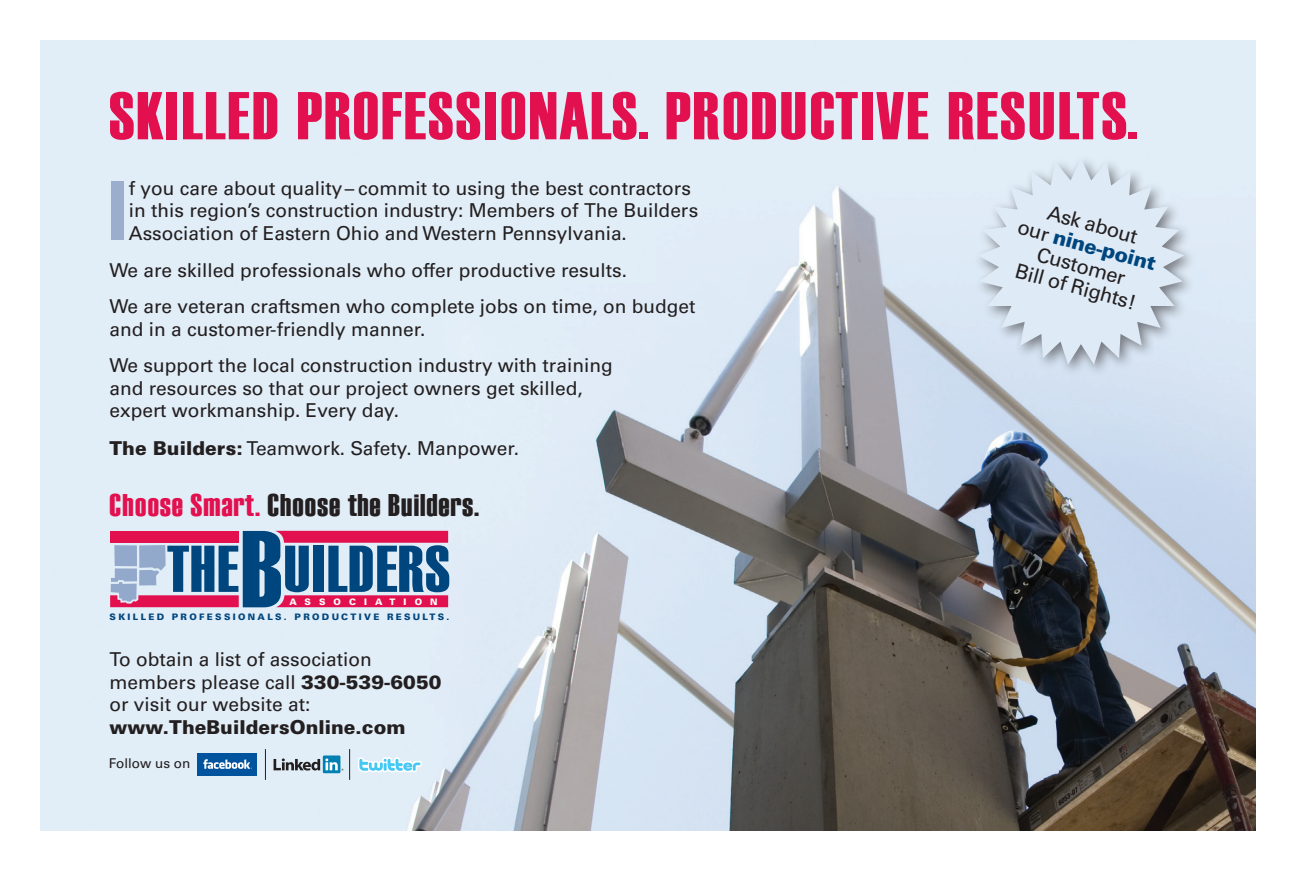
<style>
.page{position:relative;width:1296px;height:871px;background:#fff}
.page>*{position:absolute;margin:0;border:0;box-sizing:border-box;transform-origin:0 0}
.t1{font:83.48px "Haettenschweiler";color:#9caecd}
.t2{font:67.5px "Haettenschweiler";letter-spacing:.025em;color:#e2104f}
.t3{font:65.92px "Haettenschweiler";letter-spacing:.02em;color:#00467e}
.t4{font:31.28px "Haettenschweiler";letter-spacing:.03em;color:#231f20}
.t5{font:20.25px/21.4px "Univers LT Std";color:#231f20;text-align:center}
.t6{font:19.12px/22.5px "Univers LT Std";color:#231f20}
.t7{font:900 19.12px "Univers LT Std";color:#231f20}
.t8{font:13.5px "Univers LT Std";color:#231f20}
.t9{font:900 9px "Univers LT Std";letter-spacing:.26em;color:#00467e}
.t10{font:900 9px "Univers LT Std";letter-spacing:.9em;color:#fff}
.s1{font-weight:900}
.s2{color:#e2104f}
.s3{font-weight:900;color:#00467e}
</style>
<div class="page">
<img style="left:40px;top:40px;width:1216px;height:790px">
<div style="left:973px;top:154px;width:224px;height:224px;background:#dae6f4"></div>
<svg style="left:980px;top:161px;width:204px;height:204px"></svg>
<svg style="left:110px;top:531px;width:338px;height:76px;background:#c59cbb"></svg>
<svg style="left:323px;top:755px;width:17px;height:18px"></svg>
<svg style="left:274px;top:758px;width:69px;height:12px"></svg>
<div style="left:197px;top:753px;width:60px;height:22px;background:#01539e"></div>
<svg style="left:203px;top:759px;width:49px;height:10px"></svg>
<svg style="left:358px;top:757px;width:64px;height:15px"></svg>
<hr style="left:265px;top:749px;width:1px;height:31px;background:#231f20">
<hr style="left:349px;top:749px;width:1px;height:31px;background:#231f20">
<h2 class="t2" style="left:109px;top:77px;width:1030px">SKILLED PROFESSIONALS. PRODUCTIVE RESULTS.</h2>
<h1 class="t1" style="left:110px;top:163px;width:17px">I</h1>
<p class="t6" style="left:129px;top:177px;width:571px">f you care about quality– commit to using the best contractors in this region’s construction industry: Members of The Builders<br>Association of Eastern Ohio and Western Pennsylvania.</p>
<p class="t6" style="left:110px;top:251px;width:588px;line-height:36.7px">We are skilled professionals who offer productive results.<br>We are veteran craftsmen who complete jobs on time, on budget</p>
<p class="t6" style="left:110px;top:311px;width:505px;line-height:36.7px">and in a customer-friendly manner.<br>We support the local construction industry with training</p>
<p class="t6" style="left:110px;top:377px;width:475px">and resources so that our project owners get skilled, expert workmanship. Every day.</p>
<p class="t6" style="left:110px;top:437px;width:411px"><span class="s1">The Builders:</span> Teamwork. Safety. Manpower.</p>
<h3 class="t4" style="left:110px;top:487px;width:371px"><span class="s2">Choose Smart.</span> Choose the Builders.</h3>
<h3 class="t3" style="left:167px;top:524px;width:285px">THE UILDERS</h3>
<p class="t9" style="left:110px;top:611px;width:341px">SKILLED PROFESSIONALS. PRODUCTIVE RESULTS.</p>
<p class="t10" style="left:289px;top:596px;width:150px">ASSOCIATION</p>
<p class="t6" style="left:110px;top:648px;width:333px">To obtain a list of association members please call <span class="s1">330-539-6050 </span>or visit our website at:</p>
<p class="t7" style="left:110px;top:715px;width:298px">www.TheBuildersOnline.com</p>
<p class="t8" style="left:109px;top:755px;width:83px">Follow us on</p>
<p class="t5" style="left:1026px;top:196px;width:144px;rotate:15deg">Ask about<br>our <span class="s3">nine-point<br></span>Customer<br>Bill of Rights!</p>
</div>
